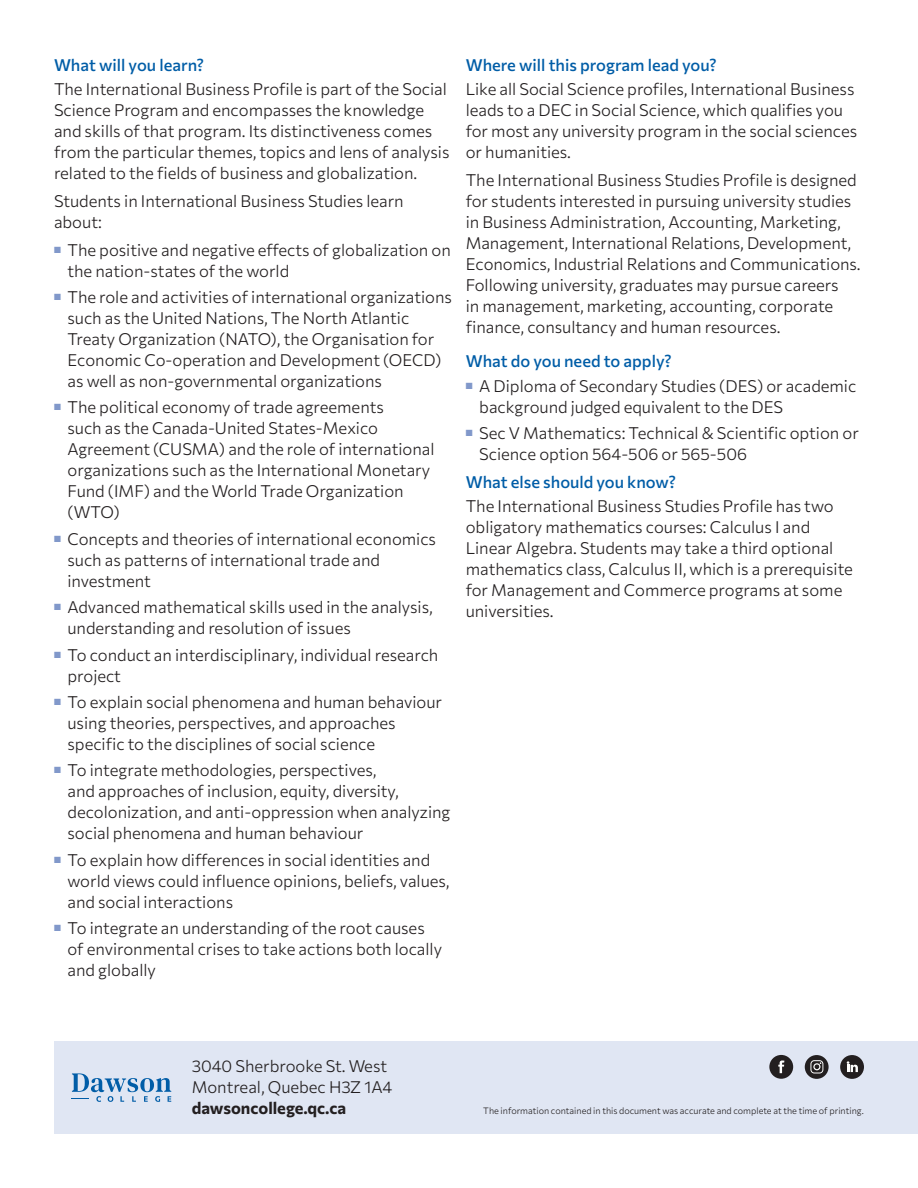
<style>
.page{position:relative;width:918px;height:1188px;background:#fff}
.page>*{position:absolute;margin:0;border:0;box-sizing:border-box;transform-origin:0 0}
.Basic_No_Gap{font:100 16.5px/21px "Commissioner";color:#231f20}
.Heading_3_Top_Gap{font:100 16.5px "Commissioner";color:#015da7}
.Basic_Bold{font:100 16.5px "Commissioner";color:#231f20}
.Heading_3{font:100 16.5px "Commissioner";color:#015da7}
.Footnote{font:100 9px "Commissioner";color:#231f20}
</style>
<div class="page">
<div style="left:54px;top:1041px;width:864px;height:93px;background:#e0e6f3"></div>
<svg style="left:72px;top:1073px;width:99px;height:29px"></svg>
<div style="left:840px;top:1055px;width:24px;height:24px;background:#231f20;border-radius:50%"></div>
<div style="left:805px;top:1055px;width:24px;height:24px;background:#231f20;border-radius:50%"></div>
<div style="left:769px;top:1055px;width:24px;height:24px;background:#231f20;border-radius:50%"></div>
<svg style="left:778px;top:1061px;width:6px;height:12px"></svg>
<svg style="left:847px;top:1061px;width:11px;height:11px"></svg>
<svg style="left:810px;top:1060px;width:13px;height:13px"></svg>
<p class="Heading_3" style="left:54px;top:52px;width:152px">What will you learn?</p>
<p class="Basic_No_Gap" style="left:54px;top:78px;width:397px">The International Business Profile is part of the Social Science Program and encompasses the knowledge and skills of that program. Its distinctiveness comes from the particular themes, topics and lens of analysis related to the fields of business and globalization.</p>
<p class="Basic_No_Gap" style="left:54px;top:189px;width:351px">Students in International Business Studies learn about:</p>
<p class="Basic_No_Gap" style="left:68px;top:238px;width:385px;text-indent:-14px"><sup>■</sup> The positive and negative effects of globalization on the nation-states of the world</p>
<p class="Basic_No_Gap" style="left:68px;top:285px;width:386px;text-indent:-14px"><sup>■</sup> The role and activities of international organizations such as the United Nations, The North Atlantic Treaty Organization (NATO), the Organisation for Economic Co-operation and Development (OECD) as well as non-governmental organizations</p>
<p class="Basic_No_Gap" style="left:68px;top:396px;width:369px;text-indent:-14px"><sup>■</sup> The political economy of trade agreements<br>such as the Canada-United States-Mexico Agreement (CUSMA) and the role of international organizations such as the International Monetary Fund (IMF) and the World Trade Organization (WTO)</p>
<p class="Basic_No_Gap" style="left:68px;top:527px;width:370px;text-indent:-14px"><sup>■</sup> Concepts and theories of international economics such as patterns of international trade and investment</p>
<p class="Basic_No_Gap" style="left:68px;top:596px;width:367px;text-indent:-14px"><sup>■</sup> Advanced mathematical skills used in the analysis, understanding and resolution of issues</p>
<p class="Basic_No_Gap" style="left:68px;top:643px;width:372px;text-indent:-14px"><sup>■</sup> To conduct an interdisciplinary, individual research project</p>
<p class="Basic_No_Gap" style="left:68px;top:690px;width:376px;text-indent:-14px"><sup>■</sup> To explain social phenomena and human behaviour using theories, perspectives, and approaches specific to the disciplines of social science</p>
<p class="Basic_No_Gap" style="left:68px;top:759px;width:385px;text-indent:-14px"><sup>■</sup> To integrate methodologies, perspectives,<br>and approaches of inclusion, equity, diversity, decolonization, and anti-oppression when analyzing social phenomena and human behaviour</p>
<p class="Basic_No_Gap" style="left:68px;top:848px;width:384px;text-indent:-14px"><sup>■</sup> To explain how differences in social identities and world views could influence opinions, beliefs, values, and social interactions</p>
<p class="Basic_No_Gap" style="left:68px;top:917px;width:376px;text-indent:-14px"><sup>■</sup> To integrate an understanding of the root causes of environmental crises to take actions both locally and globally</p>
<p class="Heading_3_Top_Gap" style="left:466px;top:52px;width:253px">Where will this program lead you?</p>
<p class="Basic_No_Gap" style="left:466px;top:78px;width:393px">Like all Social Science profiles, International Business leads to a DEC in Social Science, which qualifies you for most any university program in the social sciences or humanities.</p>
<p class="Basic_No_Gap" style="left:466px;top:168px;width:396px">The International Business Studies Profile is designed for students interested in pursuing university studies in Business Administration, Accounting, Marketing, Management, International Relations, Development, Economics, Industrial Relations and Communications.<br>Following university, graduates may pursue careers<br>in management, marketing, accounting, corporate finance, consultancy and human resources.</p>
<p class="Heading_3_Top_Gap" style="left:466px;top:349px;width:208px">What do you need to apply?</p>
<p class="Basic_No_Gap" style="left:479px;top:374px;width:379px;text-indent:-14px"><sup>■</sup> A Diploma of Secondary Studies (DES) or academic background judged equivalent to the DES</p>
<p class="Basic_No_Gap" style="left:479px;top:421px;width:381px;text-indent:-14px"><sup>■</sup> Sec V Mathematics: Technical &amp; Scientific option or<br>Science option 564-506 or 565-506</p>
<p class="Heading_3_Top_Gap" style="left:466px;top:469px;width:212px">What else should you know?</p>
<p class="Basic_No_Gap" style="left:466px;top:494px;width:389px">The International Business Studies Profile has two obligatory mathematics courses: Calculus I and Linear Algebra. Students may take a third optional mathematics class, Calculus II, which is a prerequisite for Management and Commerce programs at some universities.</p>
<p class="Basic_No_Gap" style="left:192px;top:1054px;width:197px">3040 Sherbrooke St. West</p>
<p class="Basic_No_Gap" style="left:192px;top:1075px;width:202px">Montreal, Quebec H3Z 1A4</p>
<p class="Basic_Bold" style="left:192px;top:1095px;width:156px">dawsoncollege.qc.ca</p>
<p class="Footnote" style="left:483px;top:1103px;width:382px">The information contained in this document was accurate and complete at the time of printing.</p>
</div>
